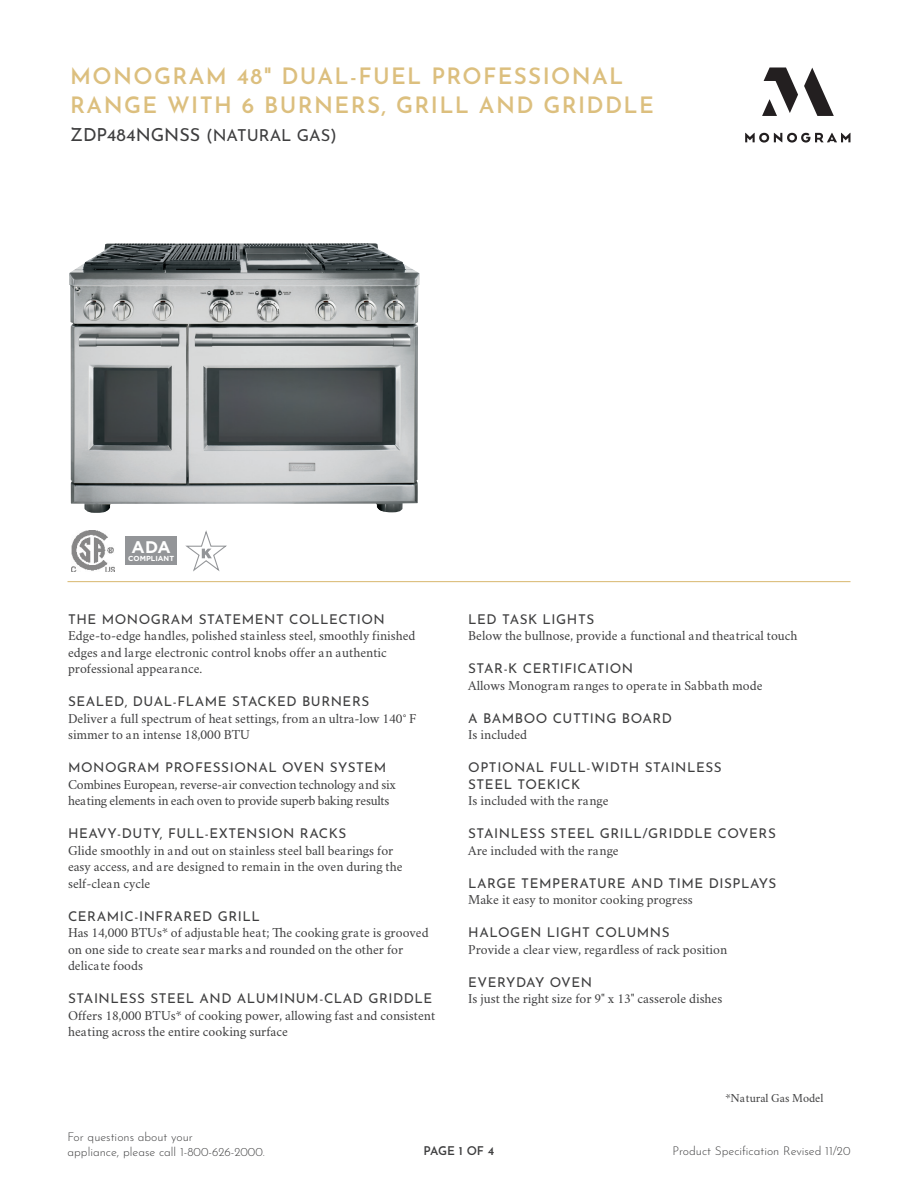
<style>
.page{position:relative;width:918px;height:1188px;background:#fff}
.page>*{position:absolute;margin:0;border:0;box-sizing:border-box;transform-origin:0 0}
.TITLE_HEADER{font:600 22.5px/28.5px "Josefin Sans";letter-spacing:.06em;color:#dcbf7e}
.t1{font:700 16.8px "Gotham";color:#fff}
.TITLE_SUBHEAD{font:16.5px "Josefin Sans";color:#3e3e3f}
.F___B_COPY{font:13.5px/16.5px "Crimson";color:#3e3e3f}
.F___B_COPY-2{font:13.5px/16.5px "Josefin Sans";letter-spacing:.04em;color:#3e3e3f}
.F___B_COPY-3{font:13.5px/16.5px "Crimson";letter-spacing:-.02em;color:#3e3e3f}
.t2{font:300 12px/14.4px "Josefin Sans";color:#3e3e3f}
.FOOT_NOTE{font:12px "Crimson";color:#3e3e3f}
.t3{font:600 12px "Josefin Sans";letter-spacing:-.015em;color:#3e3e3f}
.t4{font:700 7.35px "Gotham";color:#fff}
.s1{font-size:18px}
.s2{font-family:"Josefin Sans"}
.s3{font-family:"Crimson"}
</style>
<div class="page">
<svg style="left:745px;top:68px;width:105px;height:75px"></svg>
<img style="left:69px;top:243px;width:351px;height:270px">
<hr style="left:68px;top:581px;width:782px;height:1px;background:#dcbf7e">
<img style="left:71px;top:530px;width:44px;height:42px">
<div style="left:125px;top:537px;width:52px;height:28px;background:#939598"></div>
<svg style="left:185px;top:530px;width:42px;height:42px"></svg>
<p class="TITLE_HEADER" style="left:70px;top:59px;width:585px">MONOGRAM 48" DUAL-FUEL PROFESSIONAL<br>RANGE WITH 6 BURNERS, GRILL AND GRIDDLE</p>
<p class="TITLE_SUBHEAD" style="left:70px;top:122px;width:268px"><span class="s1">ZDP484NGNSS</span> (NATURAL GAS)</p>
<p class="t1" style="left:132px;top:536px;width:41px">ADA</p>
<p class="t4" style="left:128px;top:553px;width:47px">COMPLIANT</p>
<p class="F___B_COPY" style="left:68px;top:610px;width:349px"><span class="s2">THE MONOGRAM STATEMENT COLLECTION </span>Edge-to-edge handles, polished stainless steel, smoothly finished edges and large electronic control knobs offer an authentic professional appearance.</p>
<p class="F___B_COPY" style="left:68px;top:693px;width:350px"><span class="s2">SEALED, DUAL-FLAME STACKED BURNERS<br></span>Deliver a full spectrum of heat settings, from an ultra-low 140° F simmer to an intense 18,000 BTU</p>
<p class="F___B_COPY-3" style="left:68px;top:759px;width:329px"><span class="s2">MONOGRAM PROFESSIONAL OVEN SYSTEM<br></span>Combines European, reverse-air convection technology and six heating elements in each oven to provide superb baking results</p>
<p class="F___B_COPY" style="left:68px;top:825px;width:336px"><span class="s2">HEAVY-DUTY, FULL-EXTENSION RACKS<br></span>Glide smoothly in and out on stainless steel ball bearings for easy access, and are designed to remain in the oven during the self-clean cycle</p>
<p class="F___B_COPY" style="left:68px;top:907px;width:362px"><span class="s2">CERAMIC-INFRARED GRILL<br></span>Has 14,000 BTUs* of adjustable heat; The cooking grate is grooved on one side to create sear marks and rounded on the other for delicate foods</p>
<p class="F___B_COPY" style="left:68px;top:990px;width:369px"><span class="s2">STAINLESS STEEL AND ALUMINUM-CLAD GRIDDLE<br></span>Offers 18,000 BTUs* of cooking power, allowing fast and consistent heating across the entire cooking surface</p>
<p class="F___B_COPY" style="left:468px;top:610px;width:331px"><span class="s2">LED TASK LIGHTS<br></span>Below the bullnose, provide a functional and theatrical touch</p>
<p class="F___B_COPY" style="left:468px;top:660px;width:296px"><span class="s2">STAR-K CERTIFICATION<br></span>Allows Monogram ranges to operate in Sabbath mode</p>
<p class="F___B_COPY-2" style="left:468px;top:708px;width:205px">A BAMBOO CUTTING BOARD<br><span class="s3">Is included</span></p>
<p class="F___B_COPY-2" style="left:468px;top:757px;width:255px">OPTIONAL FULL-WIDTH STAINLESS<br>STEEL TOEKICK<br><span class="s3">Is included with the range</span></p>
<p class="F___B_COPY-2" style="left:468px;top:823px;width:309px">STAINLESS STEEL GRILL/GRIDDLE COVERS<br><span class="s3">Are included with the range</span></p>
<p class="F___B_COPY" style="left:468px;top:874px;width:309px"><span class="s2">LARGE TEMPERATURE AND TIME DISPLAYS<br></span>Make it easy to monitor cooking progress</p>
<p class="F___B_COPY" style="left:468px;top:924px;width:260px"><span class="s2">HALOGEN LIGHT COLUMNS<br></span>Provide a clear view, regardless of rack position</p>
<p class="F___B_COPY" style="left:468px;top:973px;width:256px"><span class="s2">EVERYDAY OVEN<br></span>Is just the right size for 9" x 13" casserole dishes</p>
<p class="FOOT_NOTE" style="left:725px;top:1090px;width:100px">*Natural Gas Model</p>
<p class="t2" style="left:68px;top:1129px;width:199px">For questions about your<br>appliance, please call 1-800-626-2000.</p>
<p class="t3" style="left:424px;top:1140px;width:72px">PAGE 1 OF 4</p>
<p class="t2" style="left:672px;top:1142px;width:180px">Product Specification Revised 11/20</p>
</div>
